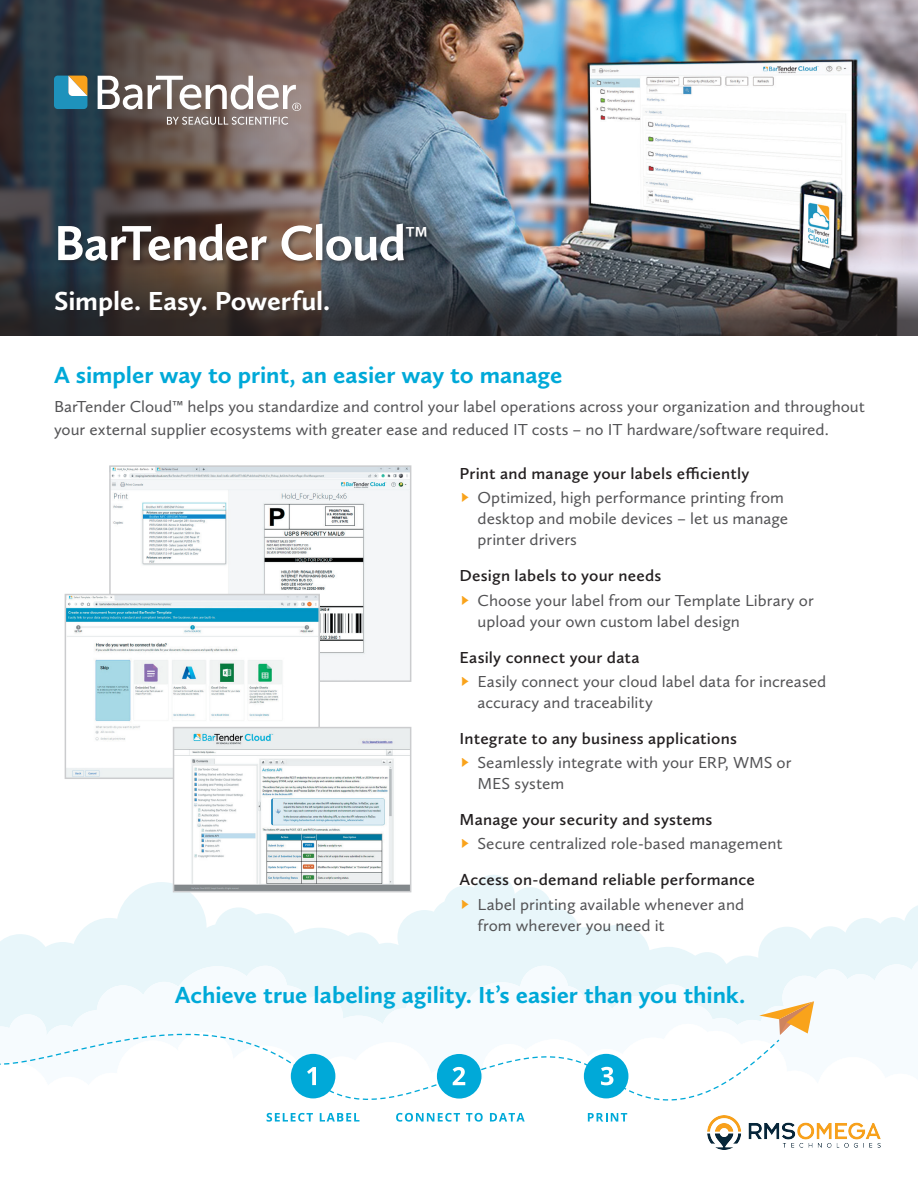
<style>
.page{position:relative;width:918px;height:1188px;background:#fff}
.page>*{position:absolute;margin:0;border:0;box-sizing:border-box;transform-origin:0 0}
.t1{font:700 51px "Calluna Sans";letter-spacing:-.02em;color:#fff}
.t2{font:700 27px "Calluna Sans";letter-spacing:-.005em;color:#fff;scale:1.04 1}
.t3{font:700 24px "Calluna Sans";letter-spacing:-.005em;color:#00a9d8;scale:1.04 1}
.t4{font:16.5px/24.3px "Calluna Sans";color:#535355;scale:1.04 1}
.t5{font:600 16.5px/24.3px "Calluna Sans";letter-spacing:.01em;color:#231f20;scale:1.04 1}
.s1{font-weight:600;color:#231f20}
.s2{font-weight:600;color:#f9a31b}
.s3{color:#f9a31b}
.s4{font-weight:400;color:#535355}
</style>
<div class="page">
<svg style="left:0;top:875px;width:918px;height:82px"></svg>
<svg style="left:0;top:957px;width:918px;height:44px;fill:#e8f6fa"></svg>
<svg style="left:0;top:976px;width:778px;height:146px"></svg>
<div style="left:437px;top:1054px;width:45px;height:45px;background:#00a9d8;border-radius:50%"></div>
<svg style="left:453px;top:1067px;width:12px;height:18px"></svg>
<div style="left:584px;top:1054px;width:44px;height:44px;background:#00a9d8;border-radius:50%"></div>
<svg style="left:601px;top:1067px;width:12px;height:18px"></svg>
<div style="left:291px;top:1054px;width:44px;height:44px;background:#00a9d8;border-radius:50%"></div>
<svg style="left:307px;top:1067px;width:9px;height:18px"></svg>
<svg style="left:267px;top:1113px;width:46px;height:9px"></svg>
<svg style="left:320px;top:1113px;width:39px;height:9px"></svg>
<svg style="left:396px;top:1113px;width:64px;height:9px"></svg>
<svg style="left:466px;top:1113px;width:17px;height:9px"></svg>
<svg style="left:490px;top:1113px;width:35px;height:9px"></svg>
<svg style="left:588px;top:1113px;width:39px;height:9px"></svg>
<svg style="left:759px;top:1001px;width:55px;height:43px"></svg>
<img style="left:500px;top:0;width:418px;height:270px">
<img style="left:0;top:0;width:500px;height:270px">
<svg style="left:54px;top:76px;width:33px;height:33px"></svg>
<svg style="left:98px;top:76px;width:203px;height:35px"></svg>
<svg style="left:167px;top:117px;width:121px;height:8px"></svg>
<svg style="left:0;top:270px;width:918px;height:65px;background:#424449"></svg>
<div style="left:54px;top:223px;width:379px;height:99px;background:#231f20;opacity:.4"></div>
<img style="left:112px;top:468px;width:296px;height:211px">
<div style="left:109px;top:465px;width:302px;height:217px;border:2px solid #cbccce"></div>
<img style="left:68px;top:597px;width:249px;height:179px">
<div style="left:65px;top:594px;width:255px;height:185px;border:2px solid #cbccce"></div>
<img style="left:176px;top:730px;width:232px;height:159px">
<div style="left:173px;top:727px;width:238px;height:165px;border:2px solid #cbccce"></div>
<img style="left:708px;top:1116px;width:173px;height:33px">
<h1 class="t1" style="left:54px;top:211px;width:376px">BarTender Cloud<sup>™</sup></h1>
<h2 class="t2" style="left:54px;top:285px;width:267px">Simple. Easy. Powerful.</h2>
<h3 class="t3" style="left:54px;top:360px;width:490px">A simpler way to print, an easier way to manage</h3>
<p class="t4" style="left:54px;top:395px;width:781px;line-height:22.5px">BarTender Cloud™ helps you standardize and control your label operations across your organization and throughout your external supplier ecosystems with greater ease and reduced IT costs – no IT hardware/software required.</p>
<p class="t4" style="left:460px;top:461px;width:314px"><span class="s1">Print and manage your labels efficiently<br></span><span class="s2">►</span> Optimized, high performance printing from</p>
<p class="t4" style="left:478px;top:508px;width:300px;line-height:21px">desktop and mobile devices – let us manage printer drivers</p>
<p class="t4" style="left:460px;top:564px;width:342px"><span class="s1">Design labels to your needs<br></span><span class="s2">►</span> Choose your label from our Template Library or</p>
<p class="t4" style="left:478px;top:609px;width:254px">upload your own custom label design</p>
<p class="t4" style="left:460px;top:645px;width:354px"><span class="s1">Easily connect your data<br></span><span class="s2">►</span> Easily connect your cloud label data for increased</p>
<p class="t4" style="left:478px;top:690px;width:170px">accuracy and traceability</p>
<p class="t4" style="left:460px;top:726px;width:321px"><span class="s1">Integrate to any business applications<br></span><span class="s2">►</span> Seamlessly integrate with your ERP, WMS or</p>
<p class="t4" style="left:478px;top:771px;width:85px">MES system</p>
<p class="t4" style="left:460px;top:807px;width:312px"><span class="s1">Manage your security and systems<br></span><span class="s2">►</span> Secure centralized role-based management</p>
<p class="t5" style="left:460px;top:868px;width:286px">Access on-demand reliable performance <span class="s3">►</span> <span class="s4">Label printing available whenever and</span></p>
<p class="t4" style="left:478px;top:913px;width:181px">from wherever you need it</p>
<h3 class="t3" style="left:175px;top:980px;width:550px">Achieve true labeling agility. It’s easier than you think.</h3>
</div>
